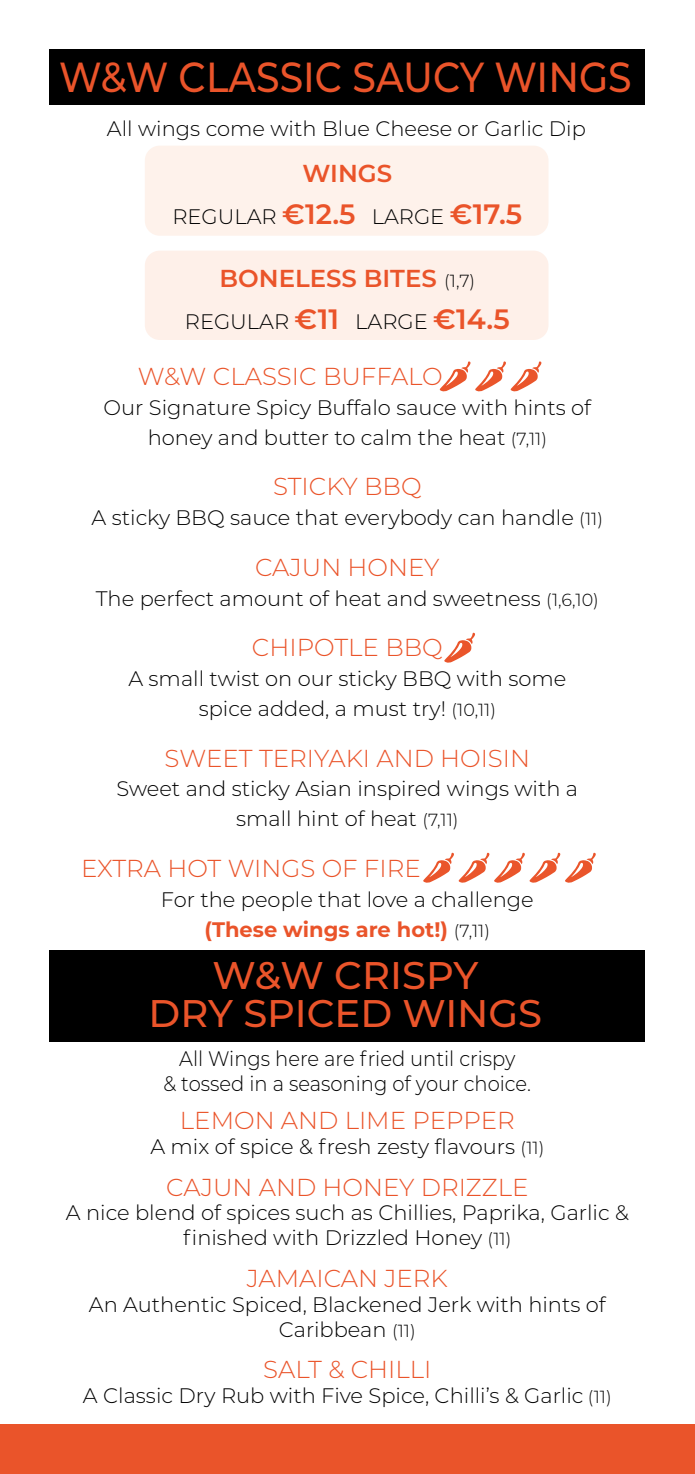
<style>
.page{position:relative;width:695px;height:1474px;background:#fff}
.page>*{position:absolute;margin:0;border:0;box-sizing:border-box;transform-origin:0 0}
.t1{font:500 42px "Montserrat";color:#ea542a;scale:.9 1}
.t2{font:500 38.5px/38.5px "Montserrat";color:#ea542a;text-align:center}
.t3{font:300 24.5px "Montserrat";color:#ea542a}
.t4{font:600 24.5px "Montserrat";color:#ea542a}
.t5{font:300 21px/29.8px "Montserrat";color:#000;text-align:center}
.t6{font:300 21px/24.5px "Montserrat";color:#000;text-align:center;scale:.93 1}
.s1{font-weight:600;font-size:28px;color:#ea542a}
.s2{font-weight:300;font-size:17.5px;color:#000}
.s3{font-size:17.5px}
.s4{font-weight:700;color:#ea542a}
</style>
<div class="page">
<div style="left:145px;top:146px;width:403px;height:90px;background:#fef2eb;border-radius:15px"></div>
<div style="left:145px;top:251px;width:403px;height:89px;background:#fef0e9;border-radius:15px"></div>
<svg style="left:439px;top:361px;width:102px;height:30px"></svg>
<svg style="left:444px;top:632px;width:31px;height:30px"></svg>
<svg style="left:423px;top:852px;width:172px;height:30px"></svg>
<div style="left:0;top:1424px;width:694px;height:49px;background:#ea542a"></div>
<div style="left:50px;top:50px;width:595px;height:55px;background:#000"></div>
<div style="left:50px;top:950px;width:595px;height:92px;background:#000"></div>
<h1 class="t1" style="left:59px;top:47px;width:637px">W&amp;W CLASSIC SAUCY WINGS</h1>
<p class="t5" style="left:107px;top:113px;width:480px">All wings come with Blue Cheese or Garlic Dip</p>
<p class="t4" style="left:302px;top:156px;width:91px">WINGS</p>
<p class="t5" style="left:172px;top:201px;width:351px">REGULAR <span class="s1">€12.5</span> LARGE <span class="s1">€17.5</span></p>
<p class="t4" style="left:219px;top:261px;width:257px">BONELESS BITES <span class="s2">(1,7)</span></p>
<p class="t5" style="left:185px;top:306px;width:326px">REGULAR <span class="s1">€11</span> LARGE <span class="s1">€14.5</span></p>
<p class="t3" style="left:138px;top:360px;width:306px">W&amp;W CLASSIC BUFFALO</p>
<p class="t5" style="left:104px;top:392px;width:489px">Our Signature Spicy Buffalo sauce with hints of honey and butter to calm the heat <span class="s3">(7,11)</span></p>
<p class="t3" style="left:273px;top:470px;width:150px">STICKY BBQ</p>
<p class="t5" style="left:92px;top:502px;width:513px">A sticky BBQ sauce that everybody can handle <span class="s3">(11)</span></p>
<p class="t3" style="left:255px;top:550px;width:186px">CAJUN HONEY</p>
<p class="t5" style="left:96px;top:582px;width:504px">The perfect amount of heat and sweetness <span class="s3">(1,6,10)</span></p>
<p class="t3" style="left:252px;top:631px;width:192px">CHIPOTLE BBQ</p>
<p class="t5" style="left:128px;top:663px;width:439px">A small twist on our sticky BBQ with some spice added, a must try! <span class="s3">(10,11)</span></p>
<p class="t3" style="left:164px;top:741px;width:367px">SWEET TERIYAKI AND HOISIN</p>
<p class="t5" style="left:116px;top:773px;width:463px">Sweet and sticky Asian inspired wings with a small hint of heat <span class="s3">(7,11)</span></p>
<p class="t3" style="left:81px;top:851px;width:341px">EXTRA HOT WINGS OF FIRE</p>
<p class="t5" style="left:161px;top:883px;width:374px">For the people that love a challenge <span class="s4">(These wings are hot!)</span> <span class="s3">(7,11)</span></p>
<h2 class="t2" style="left:149px;top:954px;width:395px">W&amp;W CRISPY<br>DRY SPICED WINGS</h2>
<p class="t6" style="left:163px;top:1045px;width:397px">All Wings here are fried until crispy<br>&amp; tossed in a seasoning of your choice.</p>
<p class="t3" style="left:180px;top:1103px;width:336px">LEMON AND LIME PEPPER</p>
<p class="t5" style="left:150px;top:1130px;width:395px">A mix of spice &amp; fresh zesty flavours <span class="s3">(11)</span></p>
<p class="t3" style="left:166px;top:1170px;width:363px">CAJUN AND HONEY DRIZZLE</p>
<p class="t5" style="left:66px;top:1199px;width:564px;line-height:25.2px">A nice blend of spices such as Chillies, Paprika, Garlic &amp; finished with Drizzled Honey <span class="s3">(11)</span></p>
<p class="t3" style="left:247px;top:1261px;width:202px">JAMAICAN JERK</p>
<p class="t5" style="left:89px;top:1290px;width:518px;line-height:25.2px">An Authentic Spiced, Blackened Jerk with hints of<br>Caribbean <span class="s3">(11)</span></p>
<p class="t3" style="left:263px;top:1352px;width:169px">SALT &amp; CHILLI</p>
<p class="t5" style="left:83px;top:1379px;width:530px">A Classic Dry Rub with Five Spice, Chilli’s &amp; Garlic <span class="s3">(11)</span></p>
</div>
